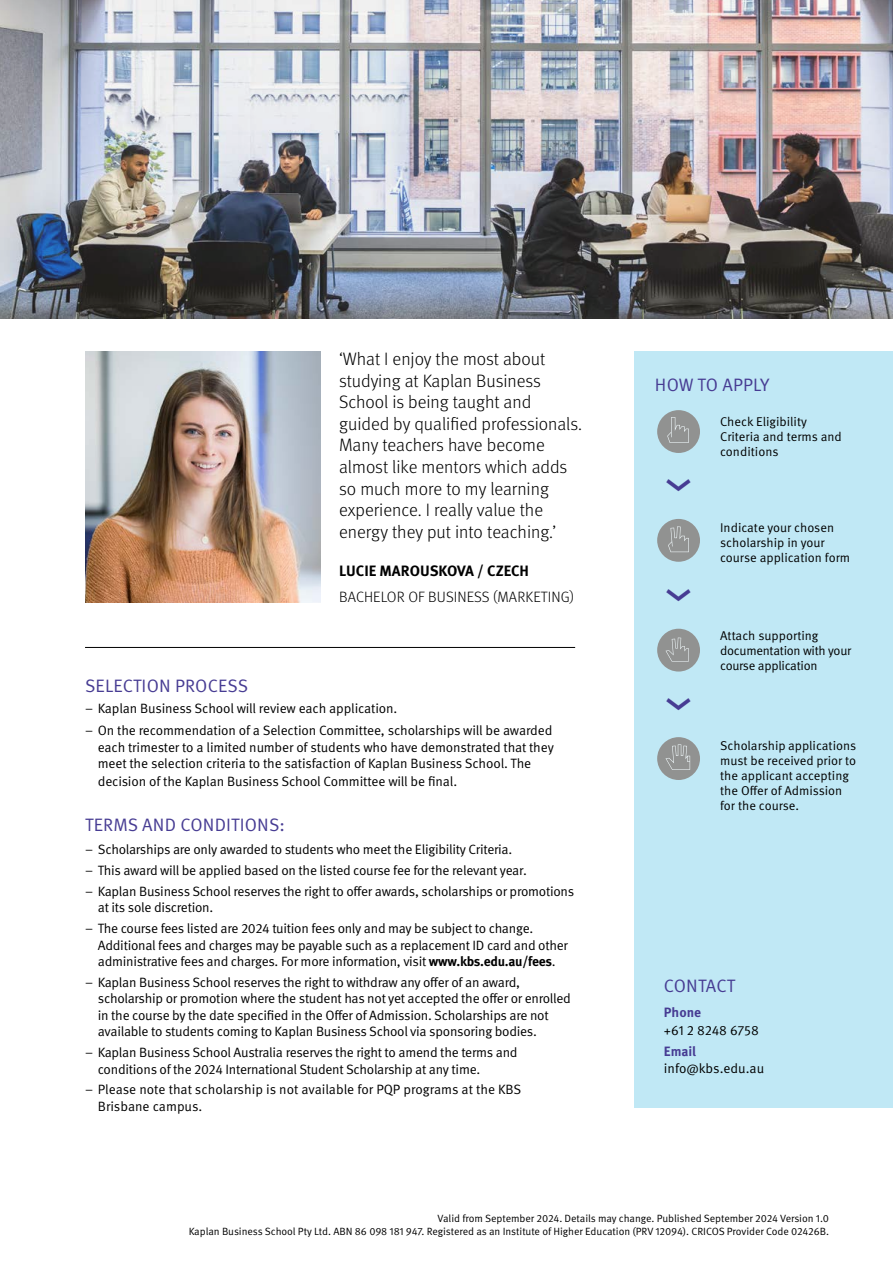
<style>
.page{position:relative;width:893px;height:1263px;background:#fff}
.page>*{position:absolute;margin:0;border:0;box-sizing:border-box;transform-origin:0 0}
.t1{font:46.95px "Meta Pro Norm";color:#473c93}
.t2{font:300 18px/21.6px "Meta Pro";color:#000}
.t3{font:18px "Meta Pro Norm";letter-spacing:.01em;color:#473c93}
.t4{font:300 15px "Meta Pro";letter-spacing:.01em;color:#000}
.t5{font:700 15px "Meta Pro";color:#000}
.t6{font:13.5px/16.5px "Meta Pro Norm";letter-spacing:-.02em;color:#000}
.t7{font:13.5px/16.5px "Meta Pro Norm";color:#000}
.t8{font:700 13.5px "Meta Pro";color:#473c93}
.t9{font:12.75px/15px "Meta Pro Norm";color:#000}
.t10{font:12.75px/15px "Meta Pro Norm";letter-spacing:-.02em;color:#000}
.t11{font:10.5px/13.5px "Meta Pro Norm";letter-spacing:-.005em;color:#000;text-align:right}
.s1{font-family:"Meta Pro";font-weight:700}
</style>
<div class="page">
<div style="left:634px;top:351px;width:259px;height:757px;background:#c0e8f5"></div>
<img style="left:85px;top:351px;width:236px;height:251px">
<hr style="left:85px;top:647px;width:490px;height:1px;background:#000">
<img style="left:0;top:0;width:893px;height:318px">
<div style="left:657px;top:410px;width:43px;height:43px;background:#919291;border-radius:50%"></div>
<svg style="left:667px;top:417px;width:22px;height:26px"></svg>
<svg style="left:657px;top:519px;width:43px;height:43px"></svg>
<svg style="left:668px;top:526px;width:21px;height:26px"></svg>
<div style="left:657px;top:629px;width:43px;height:42px;background:#919291;border-radius:50%"></div>
<svg style="left:666px;top:638px;width:23px;height:23px"></svg>
<svg style="left:657px;top:737px;width:43px;height:43px"></svg>
<svg style="left:665px;top:744px;width:25px;height:26px"></svg>
<p class="t2" style="left:339px;top:347px;width:244px">‘What I enjoy the most about studying at Kaplan Business<br>School is being taught and guided by qualified professionals.<br>Many teachers have become almost like mentors which adds so much more to my learning experience. I really value the energy they put into teaching.’</p>
<p class="t5" style="left:339px;top:559px;width:191px">LUCIE MAROUSKOVA / CZECH</p>
<p class="t4" style="left:339px;top:586px;width:237px">BACHELOR OF BUSINESS (MARKETING)</p>
<h2 class="t3" style="left:85px;top:672px;width:165px">SELECTION PROCESS</h2>
<p class="t6" style="left:85px;top:699px;width:314px">– Kaplan Business School will review each application.</p>
<p class="t6" style="left:98px;top:722px;width:458px;text-align:justify;text-indent:-13px">– On the recommendation of a Selection Committee, scholarships will be awarded each trimester to a limited number of students who have demonstrated that they meet the selection criteria to the satisfaction of Kaplan Business School. The</p>
<p class="t6" style="left:98px;top:773px;width:361px">decision of the Kaplan Business School Committee will be final.</p>
<h2 class="t3" style="left:85px;top:812px;width:201px">TERMS AND CONDITIONS:</h2>
<p class="t6" style="left:85px;top:840px;width:429px">– Scholarships are only awarded to students who meet the Eligibility Criteria.</p>
<p class="t6" style="left:85px;top:861px;width:443px">– This award will be applied based on the listed course fee for the relevant year.</p>
<p class="t6" style="left:98px;top:882px;width:478px;text-indent:-13px">– Kaplan Business School reserves the right to offer awards, scholarships or promotions at its sole discretion.</p>
<p class="t6" style="left:98px;top:919px;width:472px;text-indent:-13px">– The course fees listed are 2024 tuition fees only and may be subject to change.<br>Additional fees and charges may be payable such as a replacement ID card and other administrative fees and charges. For more information, visit <span class="s1">www.kbs.edu.au/fees</span>.</p>
<p class="t6" style="left:98px;top:973px;width:475px;text-indent:-13px">– Kaplan Business School reserves the right to withdraw any offer of an award, scholarship or promotion where the student has not yet accepted the offer or enrolled in the course by the date specified in the Offer of Admission. Scholarships are not available to students coming to Kaplan Business School via sponsoring bodies.</p>
<p class="t6" style="left:98px;top:1043px;width:421px;text-indent:-13px">– Kaplan Business School Australia reserves the right to amend the terms and conditions of the 2024 International Student Scholarship at any time.</p>
<p class="t7" style="left:98px;top:1080px;width:425px;text-indent:-13px">– Please note that scholarship is not available for PQP programs at the KBS<br>Brisbane campus.</p>
<h2 class="t3" style="left:655px;top:371px;width:116px">HOW TO APPLY</h2>
<p class="t9" style="left:720px;top:413px;width:123px">Check Eligibility<br>Criteria and terms and conditions</p>
<h1 class="t1" style="left:716px;top:476px;width:17px;rotate:90deg">&gt;</h1>
<h1 class="t1" style="left:716px;top:587px;width:125px;rotate:90deg">&gt; &gt;</h1>
<p class="t9" style="left:720px;top:519px;width:131px">Indicate your chosen scholarship in your course application form</p>
<p class="t10" style="left:720px;top:627px;width:133px">Attach supporting documentation with your course application</p>
<p class="t9" style="left:720px;top:737px;width:138px">Scholarship applications must be received prior to the applicant accepting the Offer of Admission for the course.</p>
<h2 class="t3" style="left:664px;top:972px;width:73px">CONTACT</h2>
<p class="t8" style="left:664px;top:1002px;width:39px">Phone</p>
<p class="t6" style="left:664px;top:1021px;width:97px">+61 2 8248 6758</p>
<p class="t8" style="left:664px;top:1041px;width:34px">Email</p>
<p class="t7" style="left:664px;top:1060px;width:102px">info@kbs.edu.au</p>
<p class="t11" style="left:189px;top:1210px;width:642px">Valid from September 2024. Details may change. Published September 2024 Version 1.0<br>Kaplan Business School Pty Ltd. ABN 86 098 181 947. Registered as an Institute of Higher Education (PRV 12094). CRICOS Provider Code 02426B.</p>
</div>
